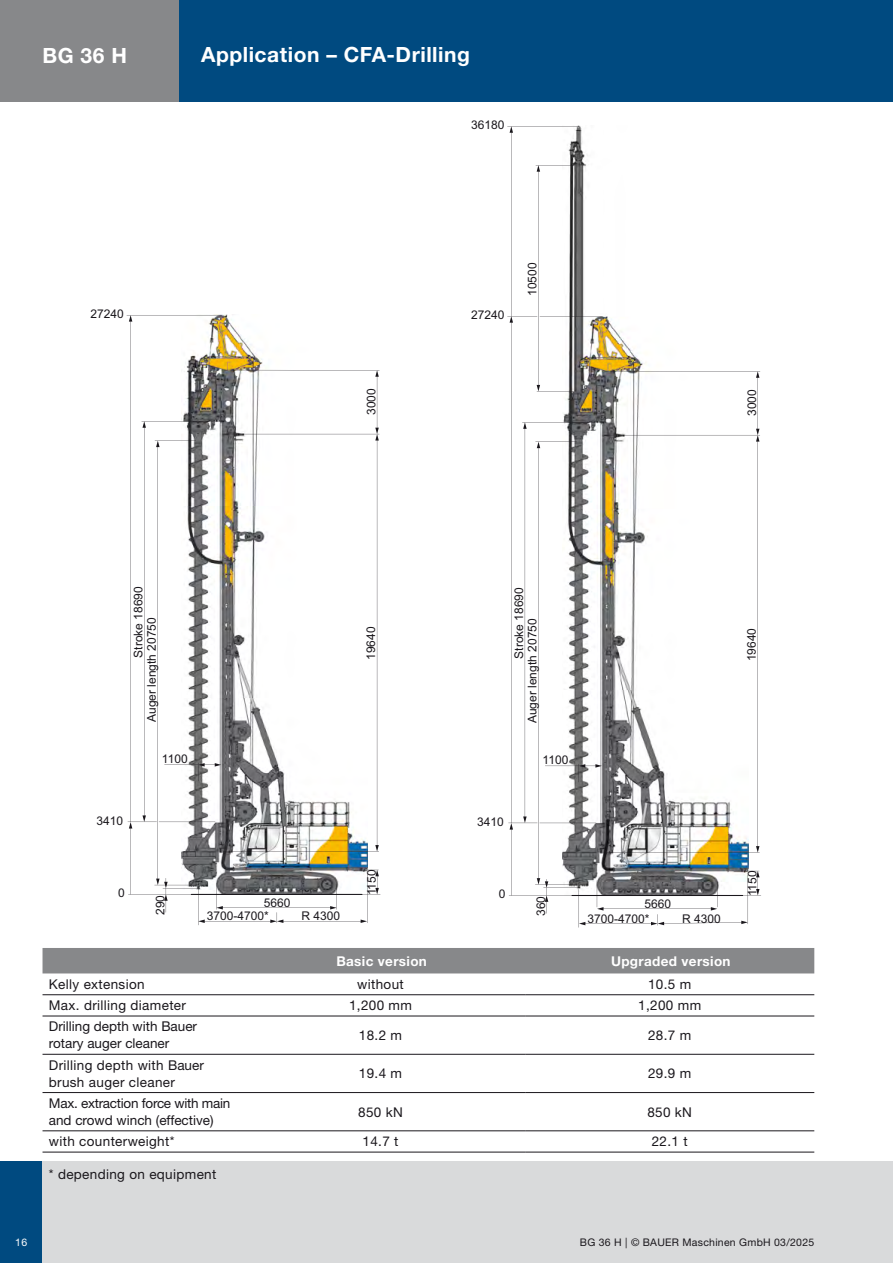
<style>
.page{position:relative;width:893px;height:1263px;background:#fff}
.page>*{position:absolute;margin:0;border:0;box-sizing:border-box;transform-origin:0 0}
.t1{font:700 21px "Helvetica Neue LT Pro";letter-spacing:.025em;color:#fff}
.t2{font:13.5px/17px "Helvetica Neue LT Pro";letter-spacing:.025em;color:#1a171c}
.t3{font:13.5px/17px "Helvetica Neue LT Pro";letter-spacing:-.02em;color:#1a171c}
.t4{font:13.5px/17px "Helvetica Neue LT Pro";color:#1a171c}
.t5{font:700 13.5px "Helvetica Neue LT Pro";letter-spacing:.025em;color:#fff}
.t6{font:12px "Arial";color:#1a171c}
.t7{font:10.5px "Helvetica Neue LT Pro";letter-spacing:.025em;color:#1a171c}
.t8{font:10.5px "Helvetica Neue LT Pro";color:#fff}
</style>
<div class="page">
<div style="left:0;top:1161px;width:43px;height:102px;background:#004a80"></div>
<div style="left:43px;top:1161px;width:850px;height:102px;background:#d9dadb"></div>
<div style="left:0;top:0;width:180px;height:102px;background:#87888a"></div>
<div style="left:180px;top:0;width:713px;height:102px;background:#004a80"></div>
<svg style="left:127px;top:315px;width:253px;height:610px"></svg>
<svg style="left:507px;top:126px;width:254px;height:801px"></svg>
<div style="left:43px;top:948px;width:771px;height:25px;background:#87888a"></div>
<hr style="left:43px;top:994px;width:193px;height:1px;background:#1a171c">
<hr style="left:236px;top:994px;width:289px;height:1px;background:#1a171c">
<hr style="left:525px;top:994px;width:289px;height:1px;background:#1a171c">
<hr style="left:43px;top:1016px;width:193px;height:1px;background:#1a171c">
<hr style="left:236px;top:1016px;width:289px;height:1px;background:#1a171c">
<hr style="left:525px;top:1016px;width:289px;height:1px;background:#1a171c">
<hr style="left:43px;top:1054px;width:193px;height:1px;background:#1a171c">
<hr style="left:43px;top:1092px;width:193px;height:1px;background:#1a171c">
<hr style="left:43px;top:1130px;width:193px;height:1px;background:#1a171c">
<hr style="left:236px;top:1130px;width:289px;height:1px;background:#1a171c">
<hr style="left:525px;top:1130px;width:289px;height:1px;background:#1a171c">
<hr style="left:43px;top:1152px;width:193px;height:1px;background:#1a171c">
<hr style="left:236px;top:1152px;width:289px;height:1px;background:#1a171c">
<hr style="left:525px;top:1152px;width:289px;height:1px;background:#1a171c">
<hr style="left:236px;top:1054px;width:289px;height:1px;background:#1a171c">
<hr style="left:525px;top:1054px;width:289px;height:1px;background:#1a171c">
<hr style="left:236px;top:1092px;width:289px;height:1px;background:#1a171c">
<hr style="left:525px;top:1092px;width:289px;height:1px;background:#1a171c">
<h1 class="t1" style="left:43px;top:42px;width:86px">BG 36 H</h1>
<h1 class="t1" style="left:201px;top:41px;width:270px">Application – CFA-Drilling</h1>
<p class="t6" style="left:471px;top:117px;width:35px">36180</p>
<p class="t6" style="left:90px;top:305px;width:35px">27240</p>
<p class="t6" style="left:363px;top:415px;width:28px;rotate:-90deg">3000</p>
<p class="t6" style="left:471px;top:306px;width:35px">27240</p>
<p class="t6" style="left:524px;top:296px;width:35px;rotate:-90deg">10500</p>
<p class="t6" style="left:744px;top:416px;width:28px;rotate:-90deg">3000</p>
<p class="t6" style="left:130px;top:657px;width:73px;rotate:-90deg">Stroke 18690</p>
<p class="t6" style="left:143px;top:722px;width:106px;rotate:-90deg">Auger length 20750</p>
<p class="t6" style="left:162px;top:750px;width:27px">1100</p>
<p class="t6" style="left:363px;top:660px;width:35px;rotate:-90deg">19640</p>
<p class="t6" style="left:511px;top:659px;width:73px;rotate:-90deg">Stroke 18690</p>
<p class="t6" style="left:524px;top:723px;width:106px;rotate:-90deg">Auger length 20750</p>
<p class="t6" style="left:543px;top:751px;width:27px">1100</p>
<p class="t6" style="left:743px;top:661px;width:35px;rotate:-90deg">19640</p>
<p class="t6" style="left:97px;top:812px;width:28px">3410</p>
<p class="t6" style="left:118px;top:885px;width:8px">0</p>
<p class="t6" style="left:152px;top:915px;width:22px;rotate:-90deg">290</p>
<p class="t6" style="left:477px;top:813px;width:28px">3410</p>
<p class="t6" style="left:264px;top:894px;width:28px">5660</p>
<p class="t6" style="left:207px;top:908px;width:64px">3700-4700*</p>
<p class="t6" style="left:302px;top:908px;width:40px">R 4300</p>
<p class="t6" style="left:363px;top:895px;width:27px;rotate:-90deg">1150</p>
<p class="t6" style="left:499px;top:886px;width:8px">0</p>
<p class="t6" style="left:533px;top:916px;width:22px;rotate:-90deg">360</p>
<p class="t6" style="left:644px;top:895px;width:28px">5660</p>
<p class="t6" style="left:587px;top:910px;width:64px">3700-4700*</p>
<p class="t6" style="left:682px;top:910px;width:40px">R 4300</p>
<p class="t5" style="left:336px;top:952px;width:92px">Basic version</p>
<p class="t5" style="left:611px;top:952px;width:121px">Upgraded version</p>
<p class="t2" style="left:49px;top:975px;width:97px">Kelly extension</p>
<p class="t2" style="left:357px;top:975px;width:48px">without</p>
<p class="t2" style="left:648px;top:975px;width:45px">10.5 m</p>
<p class="t2" style="left:49px;top:996px;width:139px">Max. drilling diameter</p>
<p class="t2" style="left:349px;top:996px;width:64px">1,200 mm</p>
<p class="t2" style="left:638px;top:996px;width:64px">1,200 mm</p>
<p class="t4" style="left:49px;top:1018px;width:150px">Drilling depth with Bauer rotary auger cleaner</p>
<p class="t2" style="left:359px;top:1026px;width:45px">18.2 m</p>
<p class="t2" style="left:648px;top:1026px;width:45px">28.7 m</p>
<p class="t2" style="left:49px;top:1056px;width:157px">Drilling depth with Bauer brush auger cleaner</p>
<p class="t2" style="left:359px;top:1065px;width:45px">19.4 m</p>
<p class="t2" style="left:648px;top:1065px;width:45px">29.9 m</p>
<p class="t3" style="left:49px;top:1094px;width:183px">Max. extraction force with main and crowd winch (effective)</p>
<p class="t2" style="left:358px;top:1103px;width:46px">850 kN</p>
<p class="t2" style="left:647px;top:1103px;width:46px">850 kN</p>
<p class="t2" style="left:49px;top:1133px;width:127px">with counterweight*</p>
<p class="t2" style="left:363px;top:1133px;width:37px">14.7 t</p>
<p class="t2" style="left:652px;top:1133px;width:37px">22.1 t</p>
<p class="t2" style="left:49px;top:1165px;width:169px">* depending on equipment</p>
<p class="t6" style="left:744px;top:896px;width:27px;rotate:-90deg">1150</p>
<p class="t8" style="left:15px;top:1236px;width:13px">16</p>
<p class="t7" style="left:580px;top:1236px;width:236px">BG 36 H | © BAUER Maschinen GmbH 03/2025</p>
</div>
